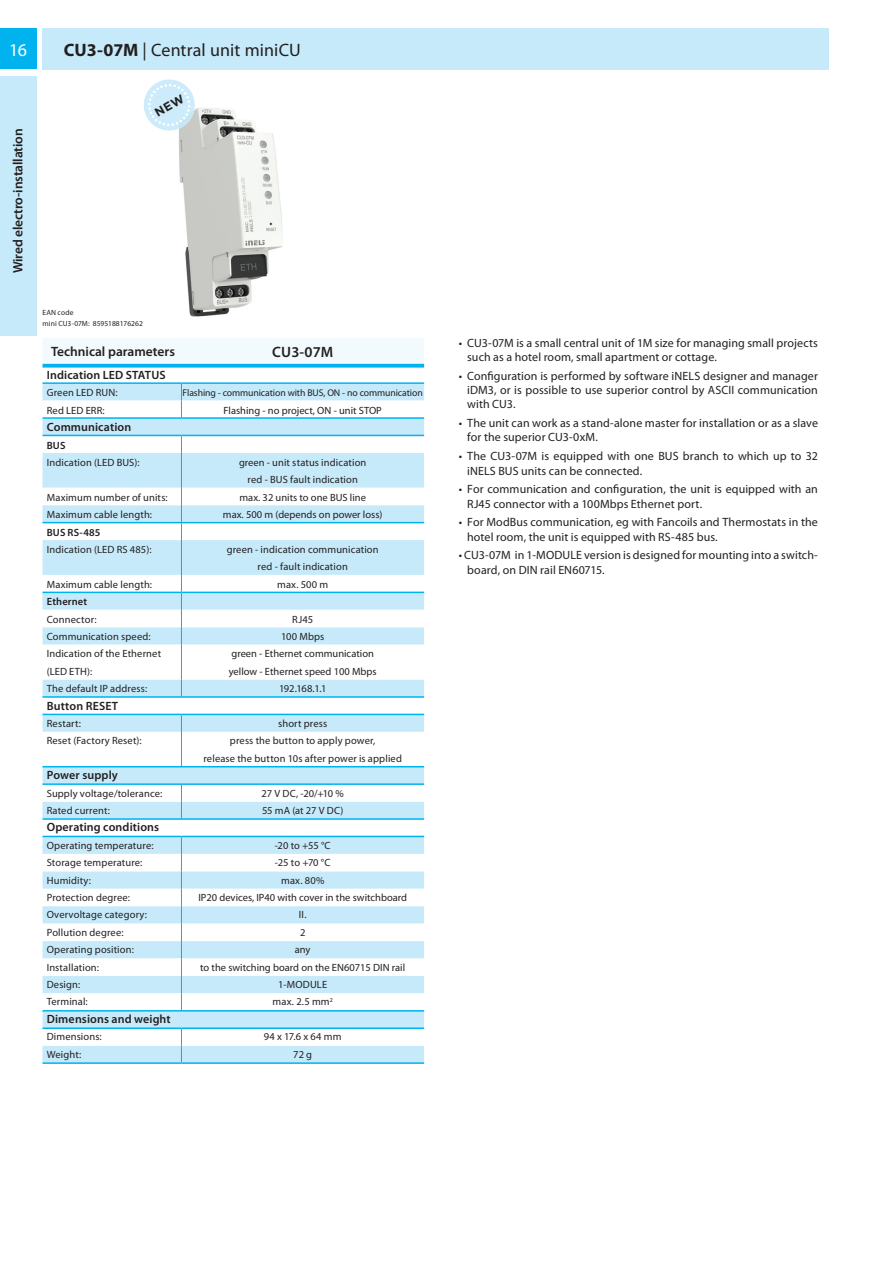
<style>
.page{position:relative;width:893px;height:1263px;background:#fff}
.page>*{position:absolute;margin:0;border:0;box-sizing:border-box;transform-origin:0 0}
.t1{font:18px "Myriad Pro";letter-spacing:.005em;color:#231f20}
.t2{font:18px "Myriad Pro";color:#fff}
.t3{font:600 15px "Myriad Pro";letter-spacing:.01em;color:#231f20}
.t4{font:600 13.5px "Myriad Pro";letter-spacing:-.01em;color:#231f20}
.t5{font:12px/14.4px "Myriad Pro";letter-spacing:.005em;color:#231f20}
.t6{font:600 12px "Myriad Pro";letter-spacing:.01em;color:#231f20}
.t7{font:10.5px/17.4px "Myriad Pro";letter-spacing:.01em;color:#231f20}
.t8{font:600 10.5px "Myriad Pro";letter-spacing:.015em;color:#231f20}
.t9{font:9.75px "Myriad Pro";letter-spacing:-.01em;color:#231f20}
.t10{font:7.5px "Myriad Pro";color:#231f20}
.s1{font-weight:700}
</style>
<div class="page">
<div style="left:43px;top:28px;width:786px;height:41px;background:#c6eafa"></div>
<div style="left:0;top:28px;width:36px;height:41px;background:#00b3ef"></div>
<div style="left:43px;top:1046px;width:381px;height:16px;background:#c6eafa"></div>
<svg style="left:43px;top:419px;width:381px;height:627px"></svg>
<svg style="left:43px;top:338px;width:381px;height:79px"></svg>
<hr style="left:43px;top:417px;width:381px;height:2px;background:#00b3ef">
<hr style="left:43px;top:435px;width:138px;height:1px;background:#00b3ef">
<svg style="left:181px;top:436px;width:1px;height:17px"></svg>
<hr style="left:181px;top:435px;width:243px;height:1px;background:#00b3ef">
<hr style="left:43px;top:592px;width:138px;height:1px;background:#00b3ef">
<hr style="left:181px;top:592px;width:243px;height:1px;background:#00b3ef">
<hr style="left:181px;top:645px;width:1px;height:34px;background:#00b3ef">
<svg style="left:181px;top:679px;width:1px;height:17px"></svg>
<hr style="left:43px;top:696px;width:381px;height:2px;background:#00b3ef">
<hr style="left:43px;top:714px;width:138px;height:1px;background:#00b3ef">
<svg style="left:181px;top:715px;width:1px;height:17px"></svg>
<hr style="left:181px;top:714px;width:243px;height:1px;background:#00b3ef">
<hr style="left:181px;top:732px;width:1px;height:34px;background:#00b3ef">
<svg style="left:181px;top:785px;width:1px;height:33px"></svg>
<hr style="left:43px;top:818px;width:381px;height:2px;background:#00b3ef">
<hr style="left:43px;top:836px;width:138px;height:1px;background:#00b3ef">
<hr style="left:181px;top:836px;width:243px;height:1px;background:#00b3ef">
<svg style="left:181px;top:837px;width:1px;height:173px"></svg>
<hr style="left:43px;top:1010px;width:381px;height:1px;background:#00b3ef">
<hr style="left:43px;top:1027px;width:138px;height:2px;background:#00b3ef">
<hr style="left:181px;top:1027px;width:243px;height:2px;background:#00b3ef">
<hr style="left:43px;top:1062px;width:138px;height:2px;background:#00b3ef">
<svg style="left:181px;top:1029px;width:1px;height:33px"></svg>
<hr style="left:181px;top:1062px;width:243px;height:2px;background:#00b3ef">
<hr style="left:181px;top:453px;width:1px;height:35px;background:#00b3ef">
<svg style="left:181px;top:488px;width:1px;height:52px"></svg>
<hr style="left:181px;top:540px;width:1px;height:35px;background:#00b3ef">
<svg style="left:181px;top:575px;width:1px;height:70px"></svg>
<hr style="left:43px;top:522px;width:381px;height:1px;background:#00b3ef">
<hr style="left:43px;top:766px;width:381px;height:1px;background:#00b3ef">
<hr style="left:43px;top:783px;width:381px;height:2px;background:#00b3ef">
<svg style="left:43px;top:364px;width:381px;height:4px;background:#1abaf0"></svg>
<img style="left:179px;top:107px;width:103px;height:210px">
<div style="left:0;top:76px;width:36px;height:259px;background:#c6eafa"></div>
<svg style="left:143px;top:80px;width:52px;height:51px"></svg>
<h1 class="t2" style="left:9px;top:43px;width:19px">16</h1>
<h1 class="t1" style="left:64px;top:43px;width:238px"><span class="s1">CU3-07M</span> | Central unit miniCU</h1>
<p class="t4" style="left:13px;top:273px;width:146px;rotate:-90deg">Wired electro-installation</p>
<p class="t10" style="left:43px;top:310px;width:32px">EAN code</p>
<p class="t10" style="left:43px;top:321px;width:102px">mini CU3-07M: 8595188176262</p>
<p class="t4" style="left:51px;top:346px;width:125px">Technical parameters</p>
<p class="t6" style="left:47px;top:370px;width:120px">Indication LED STATUS</p>
<p class="t7" style="left:47px;top:385px;width:72px">Green LED RUN:<br>Red LED ERR:</p>
<p class="t6" style="left:47px;top:423px;width:86px">Communication</p>
<p class="t8" style="left:47px;top:441px;width:20px">BUS</p>
<p class="t7" style="left:47px;top:455px;width:94px">Indication (LED BUS):</p>
<p class="t7" style="left:47px;top:489px;width:122px">Maximum number of units:<br>Maximum cable length:</p>
<p class="t8" style="left:47px;top:528px;width:55px">BUS RS-485</p>
<p class="t7" style="left:47px;top:542px;width:106px">Indication (LED RS 485):</p>
<p class="t7" style="left:47px;top:576px;width:107px">Maximum cable length:</p>
<p class="t8" style="left:47px;top:598px;width:42px">Ethernet</p>
<p class="t7" style="left:47px;top:611px;width:116px">Connector:<br>Communication speed:<br>Indication of the Ethernet (LED ETH):<br>The default IP address:</p>
<p class="t6" style="left:47px;top:701px;width:73px">Button RESET</p>
<p class="t7" style="left:47px;top:716px;width:96px">Restart:<br>Reset (Factory Reset):</p>
<p class="t6" style="left:47px;top:771px;width:73px">Power supply</p>
<p class="t7" style="left:47px;top:785px;width:117px">Supply voltage/tolerance:<br>Rated current:</p>
<p class="t6" style="left:47px;top:823px;width:114px">Operating conditions</p>
<p class="t7" style="left:47px;top:837px;width:108px">Operating temperature:<br>Storage temperature:<br>Humidity:<br>Protection degree:<br>Overvoltage category:<br>Pollution degree:<br>Operating position:<br>Installation:<br>Design:<br>Terminal:</p>
<p class="t6" style="left:47px;top:1014px;width:126px">Dimensions and weight</p>
<p class="t7" style="left:47px;top:1029px;width:57px">Dimensions:<br>Weight:</p>
<h2 class="t3" style="left:272px;top:346px;width:63px">CU3-07M</h2>
<p class="t5" style="left:467px;top:336px;width:352px;text-indent:-9px">• CU3-07M is a small central unit of 1M size for managing small projects such as a hotel room, small apartment or cottage.</p>
<p class="t5" style="left:467px;top:369px;width:352px;text-align:justify;text-indent:-9px">• Configuration is performed by software iNELS designer and manager iDM3, or is possible to use superior control by ASCII communication with CU3.</p>
<p class="t5" style="left:467px;top:417px;width:352px;text-indent:-9px">• The unit can work as a stand-alone master for installation or as a slave for the superior CU3-0xM.</p>
<p class="t5" style="left:467px;top:450px;width:352px;text-indent:-9px">• The CU3-07M is equipped with one BUS branch to which up to 32 iNELS BUS units can be connected.</p>
<p class="t5" style="left:467px;top:483px;width:352px;text-indent:-9px">• For communication and configuration, the unit is equipped with an<br>RJ45 connector with a 100Mbps Ethernet port.</p>
<p class="t5" style="left:467px;top:516px;width:352px;text-indent:-9px">• For ModBus communication, eg with Fancoils and Thermostats in the hotel room, the unit is equipped with RS-485 bus.</p>
<p class="t5" style="left:467px;top:549px;width:352px;text-indent:-9px">• CU3-07M in 1-MODULE version is designed for mounting into a switch&shy;board, on DIN rail EN60715.</p>
<p class="t9" style="left:183px;top:389px;width:242px">Flashing - communication with BUS, ON - no communication</p>
<p class="t7" style="left:224px;top:402px;width:160px">Flashing - no project, ON - unit STOP</p>
<p class="t7" style="left:223px;top:455px;width:161px;text-align:center">green - unit status indication<br>red - BUS fault indication<br>max. 32 units to one BUS line<br>max. 500 m (depends on power loss)</p>
<p class="t7" style="left:227px;top:542px;width:154px;text-align:center">green - indication communication red - fault indication<br>max. 500 m</p>
<p class="t7" style="left:229px;top:611px;width:149px;text-align:center">RJ45<br>100 Mbps<br>green - Ethernet communication yellow - Ethernet speed 100 Mbps<br>192.168.1.1</p>
<p class="t7" style="left:203px;top:716px;width:200px;text-align:center">short press<br>press the button to apply power,<br>release the button 10s after power is applied</p>
<p class="t7" style="left:262px;top:785px;width:84px">27 V DC, -20/+10 %<br>55 mA (at 27 V DC)</p>
<p class="t7" style="left:198px;top:837px;width:210px;text-align:center">-20 to +55 °C<br>-25 to +70 °C<br>max. 80%<br>IP20 devices, IP40 with cover in the switchboard<br>II.<br>2<br>any<br>to the switching board on the EN60715 DIN rail<br>1-MODULE<br>max. 2.5 mm<sup>2</sup></p>
<p class="t7" style="left:264px;top:1029px;width:79px;text-align:center">94 x 17.6 x 64 mm<br>72 g</p>
</div>
